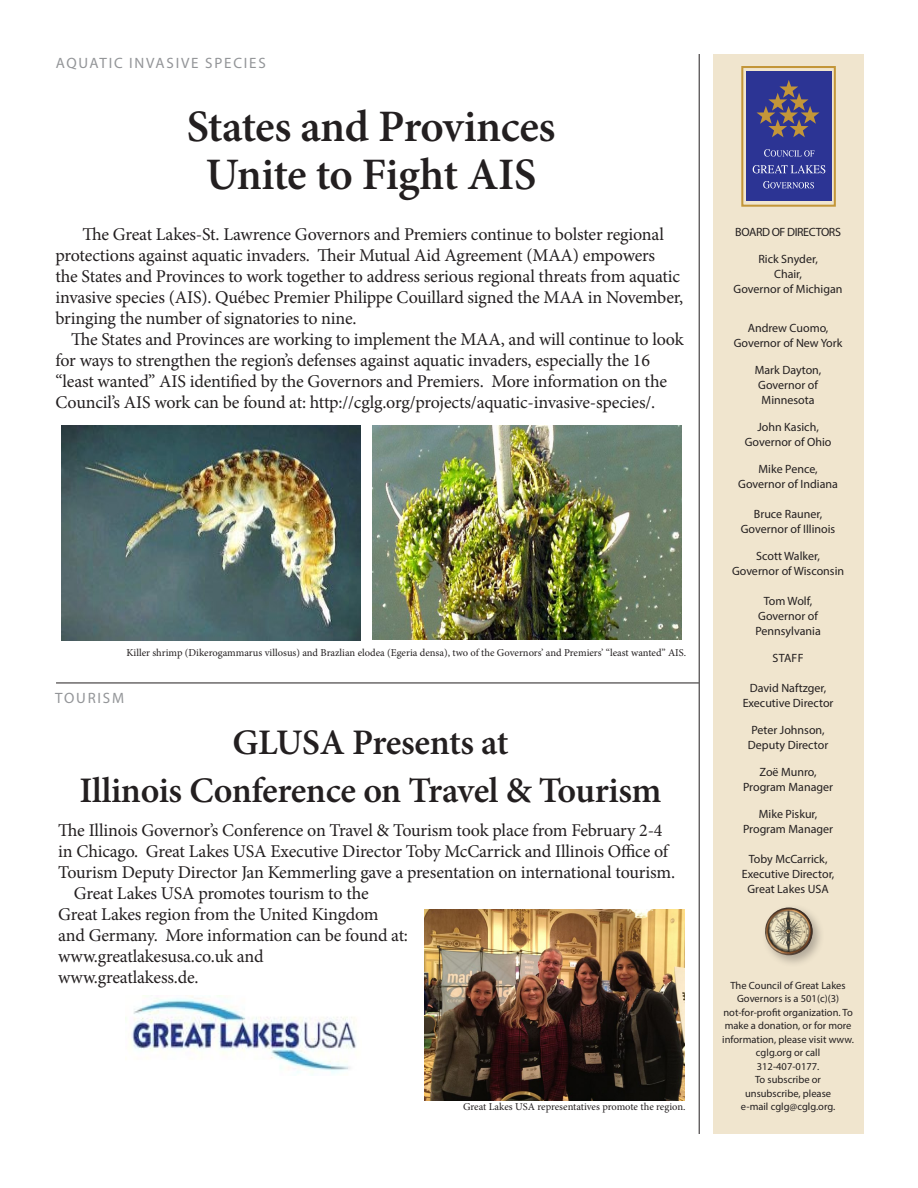
<style>
.page{position:relative;width:918px;height:1188px;background:#fff}
.page>*{position:absolute;margin:0;border:0;box-sizing:border-box;transform-origin:0 0}
.t1{font:600 45px/48px "Minion Pro";letter-spacing:-.015em;color:#231f20;text-align:center}
.t2{font:600 36px/48px "Minion Pro";letter-spacing:-.01em;color:#231f20;text-align:center}
.t3{font:18px/21px "Minion Pro";letter-spacing:-.01em;color:#231f20}
.t4{font:15px "Myriad Pro";letter-spacing:.12em;color:#939598}
.t5{font:12px/15px "Myriad Pro";color:#231f20}
.t6{font:12px "Myriad Pro";letter-spacing:-.03em;color:#231f20}
.t7{font:10.5px/13.5px "Myriad Pro";color:#231f20;text-align:center}
.t8{font:10.5px "Minion Pro";color:#231f20}
</style>
<div class="page">
<div style="left:713px;top:54px;width:151px;height:1080px;background:#f0e5ce"></div>
<div style="left:746px;top:71px;width:86px;height:130px;background:#2c3494"></div>
<div style="left:741px;top:66px;width:95px;height:140px;border:2px solid #c39639"></div>
<svg style="left:757px;top:80px;width:63px;height:57px"></svg>
<svg style="left:764px;top:149px;width:50px;height:8px"></svg>
<svg style="left:763px;top:181px;width:51px;height:7px"></svg>
<svg style="left:753px;top:165px;width:72px;height:8px"></svg>
<div style="left:762px;top:904px;width:63px;height:64px;background:#231f20;opacity:.3"></div>
<img style="left:765px;top:908px;width:48px;height:47px;border-radius:24px">
<hr style="left:699px;top:54px;width:1px;height:1080px;background:#231f20">
<hr style="left:56px;top:683px;width:643px;height:1px;background:#231f20">
<img style="left:425px;top:910px;width:259px;height:191px">
<img style="left:125px;top:995px;width:231px;height:79px">
<img style="left:373px;top:426px;width:308px;height:213px">
<img style="left:61px;top:426px;width:299px;height:215px">
<p class="t4" style="left:56px;top:54px;width:212px">AQUATIC INVASIVE SPECIES</p>
<p class="t1" style="left:187px;top:103px;width:370px">States and Provinces<br>Unite to Fight AIS</p>
<p class="t3" style="left:56px;top:224px;width:629px;text-indent:27px">The Great Lakes-St. Lawrence Governors and Premiers continue to bolster regional protections against aquatic invaders. Their Mutual Aid Agreement (MAA) empowers<br>the States and Provinces to work together to address serious regional threats from aquatic invasive species (AIS). Québec Premier Philippe Couillard signed the MAA in November, bringing the number of signatories to nine.</p>
<p class="t3" style="left:56px;top:329px;width:630px;text-indent:16px">The States and Provinces are working to implement the MAA, and will continue to look for ways to strengthen the region’s defenses against aquatic invaders, especially the 16 “least wanted” AIS identified by the Governors and Premiers. More information on the Council’s AIS work can be found at: http://cglg.org/projects/aquatic-invasive-species/.</p>
<p class="t8" style="left:127px;top:646px;width:561px">Killer shrimp (Dikerogammarus villosus) and Brazlian elodea (Egeria densa), two of the Governors’ and Premiers’ “least wanted” AIS.</p>
<p class="t4" style="left:55px;top:689px;width:70px">TOURISM</p>
<p class="t2" style="left:79px;top:718px;width:584px">GLUSA Presents at<br>Illinois Conference on Travel &amp; Tourism</p>
<p class="t3" style="left:58px;top:820px;width:618px">The Illinois Governor’s Conference on Travel &amp; Tourism took place from February 2-4 in Chicago. Great Lakes USA Executive Director Toby McCarrick and Illinois Office of<br>Tourism Deputy Director Jan Kemmerling gave a presentation on international tourism.</p>
<p class="t3" style="left:58px;top:883px;width:351px;text-indent:16px">Great Lakes USA promotes tourism to the Great Lakes region from the United Kingdom and Germany. More information can be found at: www.greatlakesusa.co.uk and www.greatlakess.de.</p>
<p class="t8" style="left:463px;top:1099px;width:224px">Great Lakes USA representatives promote the region.</p>
<p class="t6" style="left:735px;top:224px;width:107px">BOARD OF DIRECTORS</p>
<p class="t5" style="left:758px;top:251px;width:61px">Rick Snyder,</p>
<p class="t5" style="left:774px;top:266px;width:29px">Chair,</p>
<p class="t5" style="left:734px;top:281px;width:110px">Governor of Michigan</p>
<p class="t5" style="left:748px;top:320px;width:82px">Andrew Cuomo,</p>
<p class="t5" style="left:734px;top:335px;width:110px">Governor of New York</p>
<p class="t5" style="left:755px;top:362px;width:68px">Mark Dayton,</p>
<p class="t5" style="left:758px;top:377px;width:61px">Governor of</p>
<p class="t5" style="left:762px;top:392px;width:55px">Minnesota</p>
<p class="t5" style="left:757px;top:419px;width:63px">John Kasich,</p>
<p class="t5" style="left:745px;top:434px;width:88px">Governor of Ohio</p>
<p class="t5" style="left:759px;top:461px;width:61px">Mike Pence,</p>
<p class="t5" style="left:738px;top:476px;width:101px">Governor of Indiana</p>
<p class="t5" style="left:754px;top:506px;width:70px">Bruce Rauner,</p>
<p class="t5" style="left:741px;top:521px;width:96px">Governor of Illinois</p>
<p class="t5" style="left:756px;top:548px;width:65px">Scott Walker,</p>
<p class="t5" style="left:732px;top:563px;width:114px">Governor of Wisconsin</p>
<p class="t5" style="left:764px;top:593px;width:50px">Tom Wolf,</p>
<p class="t5" style="left:755px;top:608px;width:67px">Governor of<br>Pennsylvania</p>
<p class="t5" style="left:773px;top:650px;width:32px">STAFF</p>
<p class="t5" style="left:750px;top:680px;width:78px">David Naftzger,</p>
<p class="t5" style="left:743px;top:695px;width:92px">Executive Director</p>
<p class="t5" style="left:751px;top:722px;width:75px">Peter Johnson,</p>
<p class="t5" style="left:748px;top:737px;width:82px">Deputy Director</p>
<p class="t5" style="left:760px;top:764px;width:59px">Zoë Munro,</p>
<p class="t5" style="left:743px;top:779px;width:92px">Program Manager</p>
<p class="t5" style="left:759px;top:806px;width:60px">Mike Piskur,</p>
<p class="t5" style="left:743px;top:821px;width:92px">Program Manager</p>
<p class="t5" style="left:749px;top:851px;width:80px">Toby McCarrick,</p>
<p class="t5" style="left:742px;top:866px;width:94px">Executive Director,</p>
<p class="t5" style="left:747px;top:881px;width:83px">Great Lakes USA</p>
<p class="t7" style="left:722px;top:978px;width:133px">The Council of Great Lakes<br>Governors is a 501(c)(3) not-for-profit organization. To make a donation, or for more information, please visit www. cglg.org or call<br>312-407-0177.<br>To subscribe or<br>unsubscribe, please<br>e-mail cglg@cglg.org.</p>
</div>
